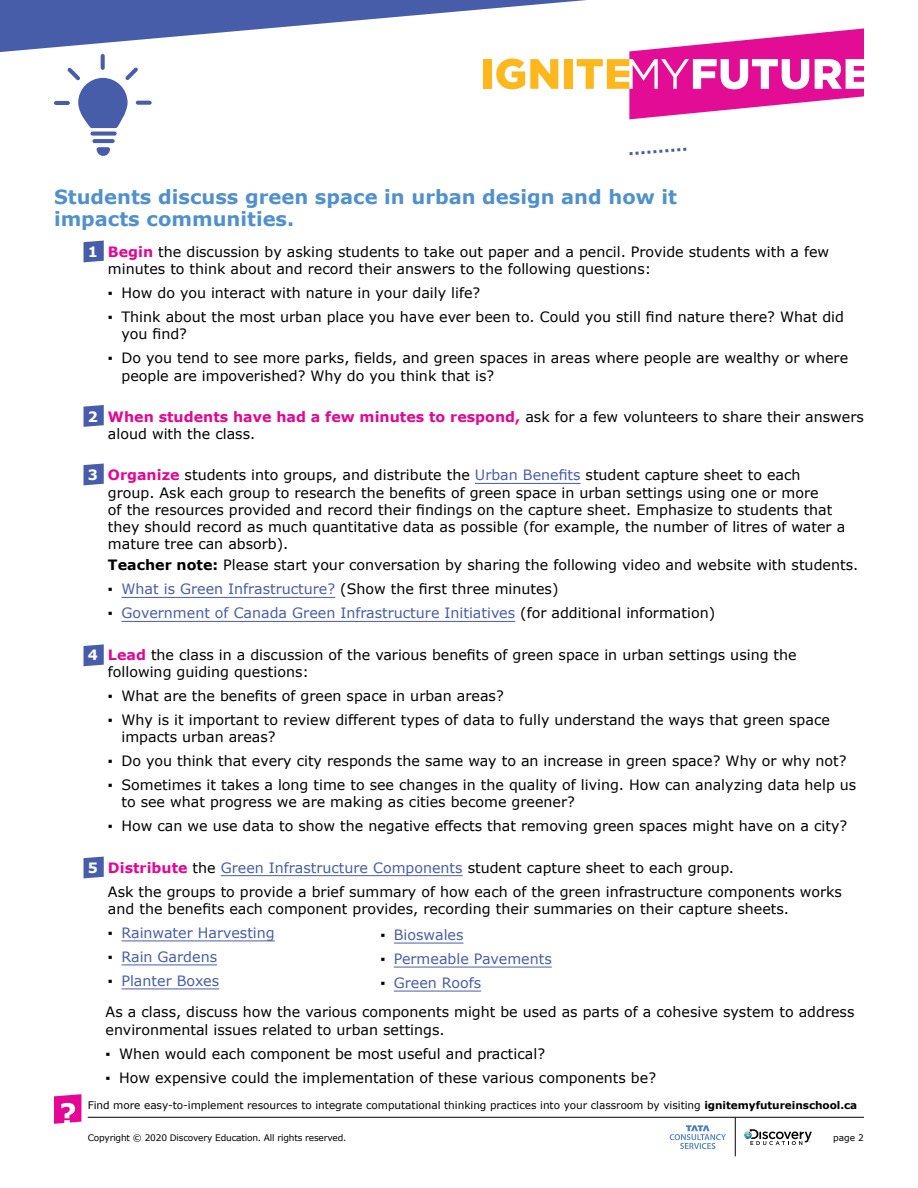
<style>
.page{position:relative;width:918px;height:1188px;background:#fff}
.page>*{position:absolute;margin:0;border:0;box-sizing:border-box;transform-origin:0 0}
.t1{font:700 19.5px/22.5px "Verdana";color:#5091cd}
.t2{font:14.25px/17.2px "Verdana";color:#000}
.t3{font:14.25px "Verdana";color:#485daa}
.t4{font:10.5px "Verdana";letter-spacing:-.005em;color:#000}
.t5{font:9px "Verdana";letter-spacing:-.02em;color:#000}
.s1{font-weight:700;color:#fff}
.s2{font-weight:700;color:#e50695}
.s3{color:#485daa}
.s4{font-weight:700}
.s5{color:#000}
</style>
<div class="page">
<svg style="left:670px;top:1125px;width:56px;height:24px"></svg>
<svg style="left:744px;top:1129px;width:68px;height:16px"></svg>
<hr style="left:735px;top:1118px;width:1px;height:38px;background:#000">
<hr style="left:88px;top:1117px;width:776px;height:1px;background:#000">
<svg style="left:54px;top:1094px;width:27px;height:30px"></svg>
<svg style="left:84px;top:241px;width:20px;height:21px"></svg>
<svg style="left:84px;top:463px;width:20px;height:22px"></svg>
<svg style="left:84px;top:405px;width:20px;height:22px"></svg>
<svg style="left:84px;top:644px;width:20px;height:22px"></svg>
<svg style="left:84px;top:857px;width:20px;height:21px"></svg>
<hr style="left:475px;top:483px;width:106px;height:1px;background:#485daa">
<hr style="left:122px;top:597px;width:213px;height:1px;background:#485daa">
<hr style="left:122px;top:621px;width:393px;height:1px;background:#485daa">
<hr style="left:221px;top:875px;width:242px;height:1px;background:#485daa">
<hr style="left:122px;top:941px;width:153px;height:1px;background:#485daa">
<hr style="left:122px;top:965px;width:95px;height:1px;background:#485daa">
<hr style="left:122px;top:989px;width:97px;height:1px;background:#485daa">
<svg style="left:90px;top:132px;width:27px;height:4px"></svg>
<hr style="left:92px;top:139px;width:23px;height:4px;background:#485daa;border-radius:2px">
<svg style="left:97px;top:147px;width:13px;height:9px"></svg>
<svg style="left:0;top:0;width:864px;height:128px"></svg>
<svg style="left:136px;top:101px;width:16px;height:4px"></svg>
<svg style="left:629px;top:147px;width:58px;height:9px"></svg>
<hr style="left:394px;top:943px;width:69px;height:1px;background:#485daa">
<hr style="left:394px;top:967px;width:158px;height:1px;background:#485daa">
<hr style="left:394px;top:991px;width:87px;height:1px;background:#485daa">
<h1 class="t1" style="left:54px;top:185px;width:625px">Students discuss green space in urban design and how it impacts communities.</h1>
<p class="t2" style="left:108px;top:243px;width:723px;text-indent:-20px"><span class="s1">1</span> <span class="s2">Begin</span> the discussion by asking students to take out paper and a pencil. Provide students with a few minutes to think about and record their answers to the following questions:</p>
<p class="t2" style="left:108px;top:285px;width:374px">▪ How do you interact with nature in your daily life?</p>
<p class="t2" style="left:121px;top:309px;width:724px;text-indent:-13px">▪ Think about the most urban place you have ever been to. Could you still find nature there? What did you find?</p>
<p class="t2" style="left:121px;top:350px;width:728px;text-indent:-13px">▪ Do you tend to see more parks, fields, and green spaces in areas where people are wealthy or where people are impoverished? Why do you think that is?</p>
<p class="t2" style="left:108px;top:408px;width:758px;text-indent:-20px"><span class="s1">2</span> <span class="s2">When students have had a few minutes to respond,</span> ask for a few volunteers to share their answers aloud with the class.</p>
<p class="t2" style="left:108px;top:467px;width:739px;text-indent:-20px"><span class="s1">3</span> <span class="s2">Organize</span> students into groups, and distribute the <span class="s3">Urban Benefits</span> student capture sheet to each group. Ask each group to research the benefits of green space in urban settings using one or more<br>of the resources provided and record their findings on the capture sheet. Emphasize to students that they should record as much quantitative data as possible (for example, the number of litres of water a mature tree can absorb).</p>
<p class="t2" style="left:108px;top:557px;width:752px"><span class="s4">Teacher note:</span> Please start your conversation by sharing the following video and website with students.</p>
<p class="t2" style="left:108px;top:581px;width:452px">▪ <span class="s3">What is Green Infrastructure?</span> (Show the first three minutes)</p>
<p class="t3" style="left:108px;top:604px;width:609px"><span class="s5">▪</span> Government of Canada Green Infrastructure Initiatives <span class="s5">(for additional information)</span></p>
<p class="t2" style="left:108px;top:646px;width:690px;text-indent:-20px"><span class="s1">4</span> <span class="s2">Lead</span> the class in a discussion of the various benefits of green space in urban settings using the following guiding questions:</p>
<p class="t2" style="left:108px;top:687px;width:397px">▪ What are the benefits of green space in urban areas?</p>
<p class="t2" style="left:121px;top:711px;width:710px;text-indent:-13px">▪ Why is it important to review different types of data to fully understand the ways that green space impacts urban areas?</p>
<p class="t2" style="left:108px;top:753px;width:740px">▪ Do you think that every city responds the same way to an increase in green space? Why or why not?</p>
<p class="t2" style="left:121px;top:777px;width:736px;text-indent:-13px">▪ Sometimes it takes a long time to see changes in the quality of living. How can analyzing data help us to see what progress we are making as cities become greener?</p>
<p class="t2" style="left:108px;top:818px;width:741px">▪ How can we use data to show the negative effects that removing green spaces might have on a city?</p>
<p class="t2" style="left:88px;top:856px;width:756px;line-height:24px"><span class="s1">5</span> <span class="s2">Distribute</span> the <span class="s3">Green Infrastructure Components</span> student capture sheet to each group.<br><span class="s1">6</span> Ask the groups to provide a brief summary of how each of the green infrastructure components works</p>
<p class="t2" style="left:108px;top:900px;width:683px">and the benefits each component provides, recording their summaries on their capture sheets.</p>
<p class="t3" style="left:108px;top:924px;width:168px"><span class="s5">▪</span> Rainwater Harvesting</p>
<p class="t3" style="left:108px;top:948px;width:111px"><span class="s5">▪</span> Rain Gardens</p>
<p class="t3" style="left:108px;top:972px;width:113px"><span class="s5">▪</span> Planter Boxes</p>
<p class="t3" style="left:380px;top:926px;width:85px"><span class="s5">▪</span> Bioswales</p>
<p class="t3" style="left:380px;top:950px;width:173px"><span class="s5">▪</span> Permeable Pavements</p>
<p class="t2" style="left:85px;top:968px;width:771px;line-height:29.4px;text-indent:295px">▪ <span class="s3">Green Roofs<br></span><span class="s1">1</span> As a class, discuss how the various components might be used as parts of a cohesive system to address</p>
<p class="t2" style="left:106px;top:1021px;width:341px">environmental issues related to urban settings.</p>
<p class="t2" style="left:106px;top:1045px;width:441px">▪ When would each component be most useful and practical?</p>
<p class="t2" style="left:106px;top:1069px;width:552px">▪ How expensive could the implementation of these various components be?</p>
<p class="t4" style="left:88px;top:1099px;width:771px">Find more easy-to-implement resources to integrate computational thinking practices into your classroom by visiting <span class="s4">ignitemyfutureinschool.ca</span></p>
<p class="t5" style="left:88px;top:1132px;width:260px">Copyright © 2020 Discovery Education. All rights reserved.</p>
<p class="t5" style="left:833px;top:1132px;width:32px">page 2</p>
</div>
